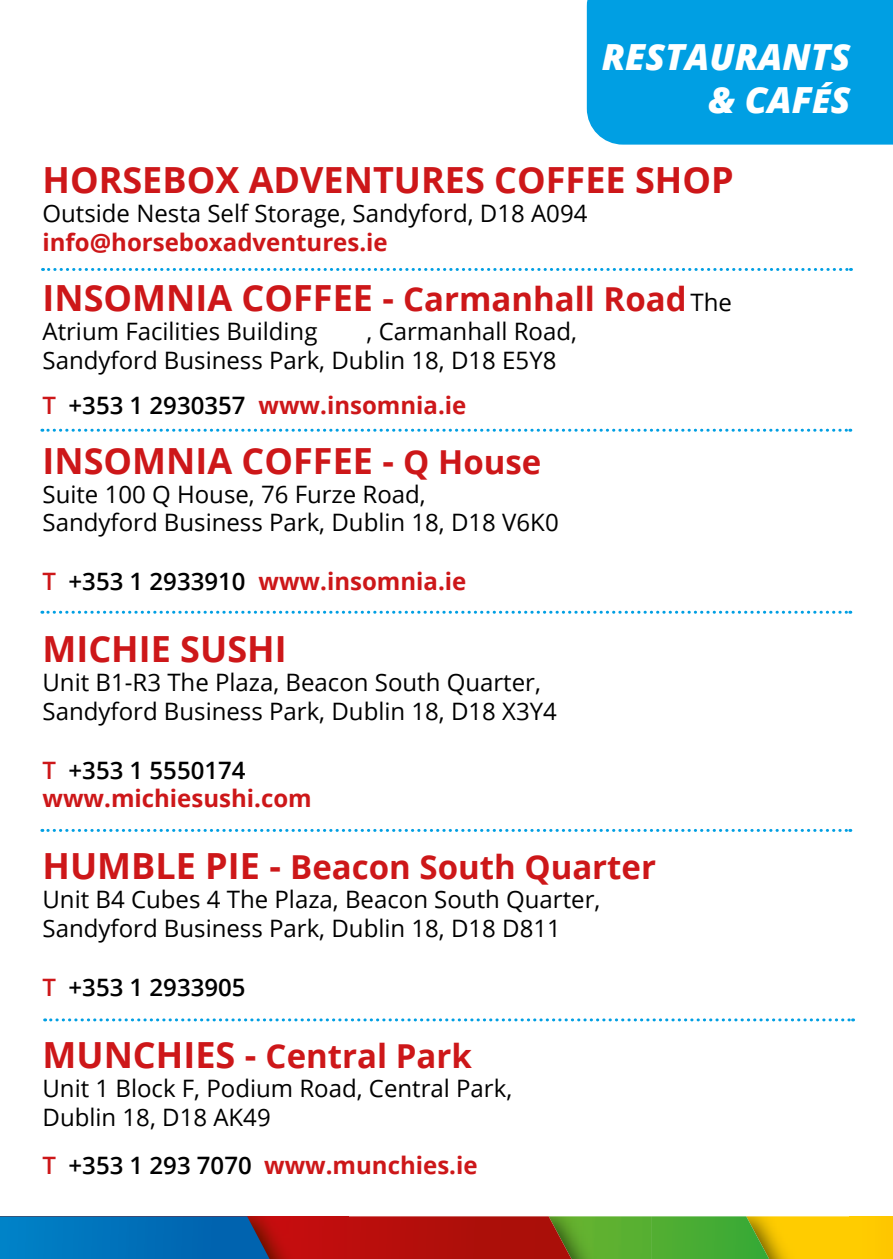
<style>
.page{position:relative;width:893px;height:1259px;background:#fff}
.page>*{position:absolute;margin:0;border:0;box-sizing:border-box;transform-origin:0 0}
.t1{font:700 36px "Open Sans";color:#cd1719}
.t2{font:italic 800 36px/43.2px "Open Sans";color:#fff;text-align:right}
.t3{font:700 33px "Open Sans";color:#cd1719}
.t4{font:24px/28.8px "Open Sans";color:#000}
.t5{font:700 24px/28.8px "Open Sans";color:#cd1719}
.t6{font:600 24px "Open Sans";color:#000}
.s1{font-size:33px}
.s2{font-weight:400;font-size:24px;color:#000}
.s3{font-weight:600}
.s4{font-weight:600;color:#000}
.s5{font-size:36px}
.s6{color:#cd1719}
</style>
<div class="page">
<div style="left:849px;top:1216px;width:44px;height:43px;background:#ffca00"></div>
<img style="left:769px;top:1216px;width:80px;height:43px">
<svg style="left:651px;top:1216px;width:118px;height:43px;background:#53ab31"></svg>
<img style="left:571px;top:1216px;width:80px;height:43px">
<svg style="left:349px;top:1216px;width:222px;height:43px;background:#ad160d"></svg>
<img style="left:270px;top:1216px;width:79px;height:43px">
<svg style="left:0;top:1216px;width:270px;height:43px;background:#076bb0"></svg>
<div style="left:587px;top:0;width:306px;height:145px;background:#009fe3"></div>
<svg style="left:43px;top:268px;width:808px;height:3px"></svg>
<svg style="left:42px;top:429px;width:809px;height:3px"></svg>
<svg style="left:42px;top:611px;width:809px;height:3px"></svg>
<svg style="left:42px;top:829px;width:809px;height:3px"></svg>
<svg style="left:45px;top:1018px;width:809px;height:3px"></svg>
<h1 class="t2" style="left:602px;top:34px;width:250px">RESTAURANTS &amp; CAF<span class="s1">É</span>S</h1>
<h1 class="t1" style="left:43px;top:155px;width:693px">HORSEBOX ADVENTURES COFFEE SHOP</h1>
<p class="t4" style="left:43px;top:198px;width:546px">Outside Nesta Self Storage, Sandyford, D18 A094</p>
<p class="t5" style="left:43px;top:227px;width:347px">info@horseboxadventures.ie</p>
<h1 class="t1" style="left:43px;top:272px;width:691px">INSOMNIA COFFEE - <span class="s1">Carmanhall Road</span> <span class="s2">The</span></h1>
<p class="t4" style="left:43px;top:316px;width:276px">Atrium Facilities Building</p>
<p class="t4" style="left:43px;top:316px;width:536px;text-indent:324px">, Carmanhall Road,<br>Sandyford Business Park, Dublin 18, D18 E5Y8</p>
<p class="t5" style="left:43px;top:390px;width:425px"><span class="s3">T</span> <span class="s4">+353 1 2930357</span> www.insomnia.ie</p>
<h1 class="t1" style="left:43px;top:435px;width:500px">INSOMNIA COFFEE - <span class="s1">Q House</span></h1>
<p class="t4" style="left:43px;top:479px;width:518px">Suite 100 Q House, 76 Furze Road,<br>Sandyford Business Park, Dublin 18, D18 V6K0</p>
<p class="t5" style="left:43px;top:566px;width:425px"><span class="s3">T</span> <span class="s4">+353 1 2933910</span> www.insomnia.ie</p>
<h1 class="t1" style="left:43px;top:623px;width:246px">MICHIE SUSHI</h1>
<p class="t4" style="left:43px;top:667px;width:516px">Unit B1-R3 The Plaza, Beacon South Quarter,<br>Sandyford Business Park, Dublin 18, D18 X3Y4</p>
<p class="t5" style="left:43px;top:755px;width:271px"><span class="s3">T</span> <span class="s4">+353 1 5550174 </span>www.michiesushi.com</p>
<h2 class="t3" style="left:43px;top:844px;width:615px"><span class="s5">HUMBLE PIE -</span> Beacon South Quarter</h2>
<p class="t4" style="left:43px;top:884px;width:559px">Unit B4 Cubes 4 The Plaza, Beacon South Quarter,<br>Sandyford Business Park, Dublin 18, D18 D811</p>
<p class="t6" style="left:43px;top:970px;width:204px"><span class="s6">T</span> +353 1 2933905</p>
<h2 class="t3" style="left:43px;top:1032px;width:431px"><span class="s5">MUNCHIES -</span> Central Park</h2>
<p class="t4" style="left:43px;top:1073px;width:471px">Unit 1 Block F, Podium Road, Central Park,<br>Dublin 18, D18 AK49</p>
<p class="t5" style="left:43px;top:1149px;width:437px"><span class="s3">T</span> <span class="s4">+353 1 293 7070</span> www.munchies.ie</p>
</div>
